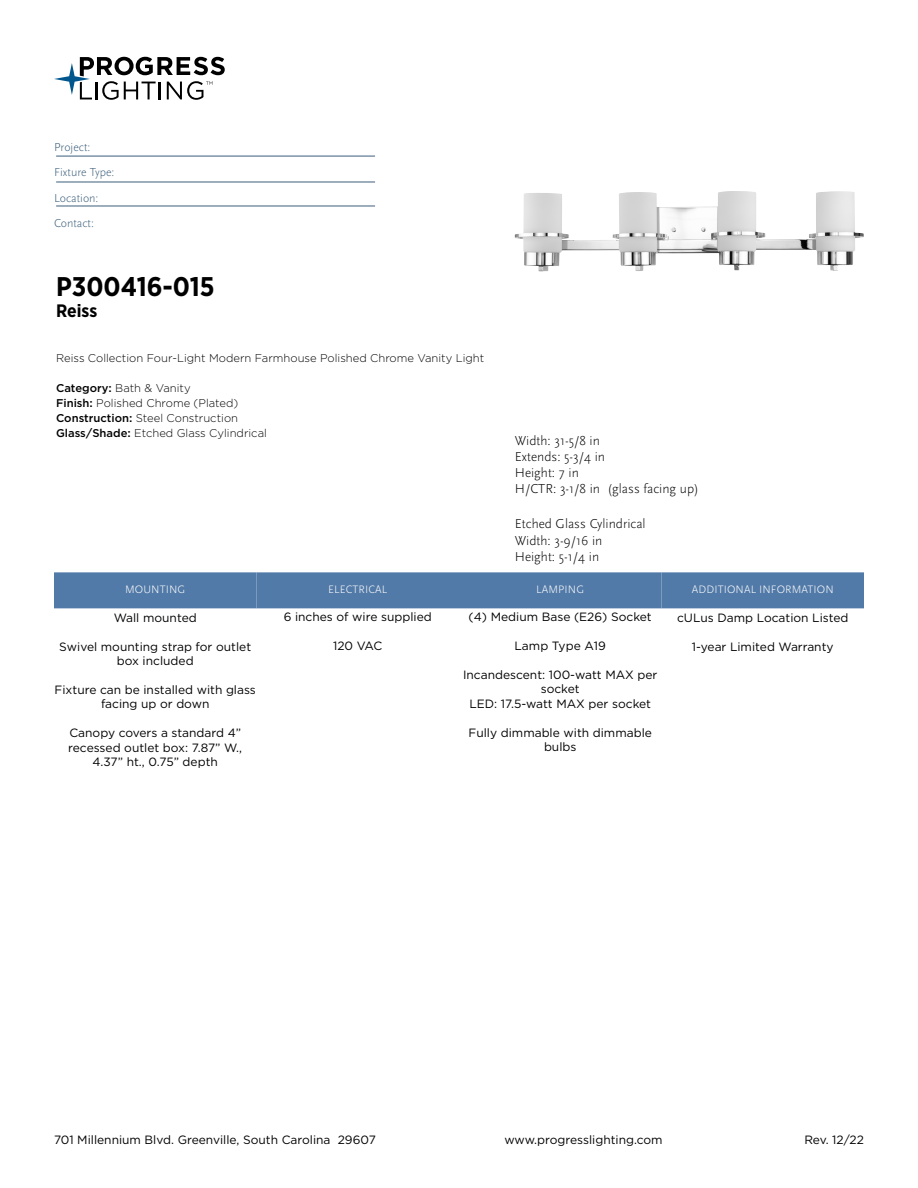
<style>
.page{position:relative;width:918px;height:1188px;background:#fff}
.page>*{position:absolute;margin:0;border:0;box-sizing:border-box;transform-origin:0 0}
.t1{font:700 27px "Gotham Narrow";color:#000}
.t2{font:700 18px "Gotham Narrow";letter-spacing:-.005em;color:#000}
.t3{font:300 13.5px/16.2px "Scala Sans Pro";color:#000}
.t4{font:12px/14.4px "Gotham";color:#000;text-align:center}
.t5{font:300 12px/25.5px "Scala Sans Pro";color:#3b5e7b}
.t6{font:300 11.25px/15px "Gotham";color:#000}
.t7{font:300 11.25px "Scala Sans Pro";letter-spacing:.01em;color:#fff}
.s1{font-weight:500}
</style>
<div class="page">
<svg style="left:54px;top:57px;width:171px;height:43px"></svg>
<hr style="left:56px;top:156px;width:319px;height:1px;background:#3b5e7b">
<hr style="left:56px;top:182px;width:319px;height:1px;background:#3b5e7b">
<hr style="left:56px;top:206px;width:319px;height:1px;background:#3b5e7b">
<img style="left:515px;top:191px;width:338px;height:81px">
<div style="left:54px;top:572px;width:202px;height:36px;background:#527aa8"></div>
<div style="left:256px;top:572px;width:203px;height:36px;background:#527aa8"></div>
<div style="left:459px;top:572px;width:203px;height:36px;background:#527aa8"></div>
<div style="left:662px;top:572px;width:202px;height:36px;background:#527aa8"></div>
<p class="t5" style="left:54px;top:134px;width:62px">Project:<br>Fixture Type:<br>Location:<br>Contact:</p>
<h1 class="t1" style="left:56px;top:270px;width:160px">P300416-015</h1>
<h2 class="t2" style="left:56px;top:300px;width:43px">Reiss</h2>
<p class="t6" style="left:56px;top:351px;width:430px">Reiss Collection Four-Light Modern Farmhouse Polished Chrome Vanity Light</p>
<p class="t6" style="left:56px;top:381px;width:212px"><span class="s1">Category:</span> Bath &amp; Vanity<br><span class="s1">Finish:</span> Polished Chrome (Plated)<br><span class="s1">Construction:</span> Steel Construction <span class="s1">Glass/Shade:</span> Etched Glass Cylindrical</p>
<p class="t3" style="left:515px;top:432px;width:186px">Width: 31-5/8 in<br>Extends: 5-3/4 in<br>Height: 7 in<br>H/CTR: 3-1/8 in (glass facing up)</p>
<p class="t3" style="left:515px;top:516px;width:132px">Etched Glass Cylindrical<br>Width: 3-9/16 in<br>Height: 5-1/4 in</p>
<p class="t7" style="left:125px;top:583px;width:62px">MOUNTING</p>
<p class="t4" style="left:114px;top:610px;width:84px">Wall mounted</p>
<p class="t4" style="left:59px;top:639px;width:193px">Swivel mounting strap for outlet box included</p>
<p class="t4" style="left:55px;top:682px;width:203px">Fixture can be installed with glass facing up or down</p>
<p class="t4" style="left:68px;top:726px;width:175px">Canopy covers a standard 4” recessed outlet box: 7.87” W.,<br>4.37” ht., 0.75” depth</p>
<p class="t7" style="left:328px;top:583px;width:61px">ELECTRICAL</p>
<p class="t4" style="left:284px;top:610px;width:150px">6 inches of wire supplied</p>
<p class="t4" style="left:333px;top:639px;width:51px">120 VAC</p>
<p class="t7" style="left:536px;top:583px;width:49px">LAMPING</p>
<p class="t4" style="left:469px;top:610px;width:185px">(4) Medium Base (E26) Socket</p>
<p class="t4" style="left:515px;top:639px;width:93px">Lamp Type A19</p>
<p class="t4" style="left:463px;top:667px;width:196px">Incandescent: 100-watt MAX per socket<br>LED: 17.5-watt MAX per socket</p>
<p class="t4" style="left:469px;top:725px;width:185px">Fully dimmable with dimmable bulbs</p>
<p class="t7" style="left:692px;top:583px;width:143px">ADDITIONAL INFORMATION</p>
<p class="t4" style="left:677px;top:610px;width:173px">cULus Damp Location Listed</p>
<p class="t4" style="left:692px;top:639px;width:143px">1-year Limited Warranty</p>
<p class="t4" style="left:54px;top:1132px;width:323px">701 Millennium Blvd. Greenville, South Carolina 29607</p>
<p class="t4" style="left:504px;top:1132px;width:160px">www.progresslighting.com</p>
<p class="t4" style="left:804px;top:1132px;width:61px">Rev. 12/22</p>
</div>
